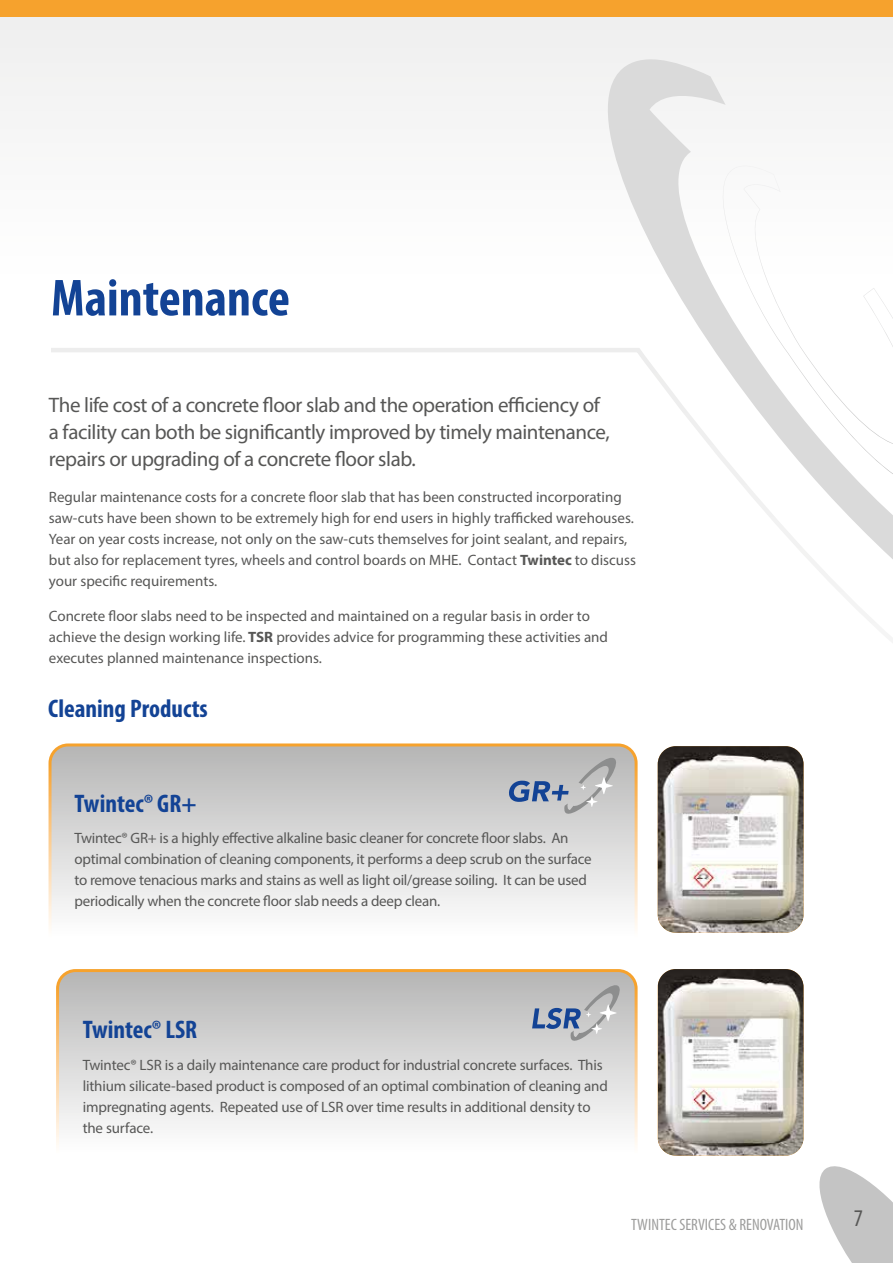
<style>
.page{position:relative;width:893px;height:1263px;background:#fff}
.page>*{position:absolute;margin:0;border:0;box-sizing:border-box;transform-origin:0 0}
.t1{font:700 condensed 52.5px "Myriad Pro";color:#134395}
.t2{font:700 condensed 25.5px "Myriad Pro";color:#134395}
.t3{font:condensed 24px "Myriad Pro";color:#575756}
.t4{font:21px/27px "Myriad Pro";letter-spacing:-.02em;color:#575756}
.t5{font:condensed 16.5px "Myriad Pro";color:#9d9d9c}
.t6{font:15px/21px "Myriad Pro";letter-spacing:-.01em;color:#575756}
.s1{font-weight:700}
</style>
<div class="page">
<svg style="left:819px;top:1166px;width:74px;height:97px"></svg>
<div style="left:0;top:0;width:893px;height:347px;background:#f8f8f8"></div>
<div style="left:0;top:0;width:893px;height:16px;background:#f6a22d"></div>
<svg style="left:51px;top:348px;width:825px;height:275px"></svg>
<svg style="left:593px;top:59px;width:300px;height:536px"></svg>
<img style="left:712px;top:165px;width:181px;height:309px">
<svg style="left:50px;top:747px;width:584px;height:163px;background:#d7d6d6"></svg>
<div style="left:49px;top:743px;width:589px;height:239px;border:3px solid #fff;border-radius:18px"></div>
<svg style="left:58px;top:970px;width:578px;height:158px;background:#d6d6d6"></svg>
<div style="left:56px;top:969px;width:582px;height:227px;border:3px solid #fff;border-radius:18px"></div>
<svg style="left:532px;top:980px;width:93px;height:64px;background:#b3b7be"></svg>
<svg style="left:509px;top:752px;width:113px;height:65px;background:#b3b7bd"></svg>
<img style="left:658px;top:746px;width:145px;height:187px">
<img style="left:658px;top:969px;width:145px;height:186px">
<h1 class="t1" style="left:51px;top:265px;width:240px">Maintenance</h1>
<h3 class="t4" style="left:49px;top:391px;width:562px">The life cost of a concrete floor slab and the operation efficiency of a facility can both be significantly improved by timely maintenance, repairs or upgrading of a concrete floor slab.</h3>
<p class="t6" style="left:49px;top:486px;width:589px">Regular maintenance costs for a concrete floor slab that has been constructed incorporating saw-cuts have been shown to be extremely high for end users in highly trafficked warehouses.<br>Year on year costs increase, not only on the saw-cuts themselves for joint sealant, and repairs, but also for replacement tyres, wheels and control boards on MHE. Contact <span class="s1">Twintec</span> to discuss your specific requirements.</p>
<p class="t6" style="left:49px;top:605px;width:561px">Concrete floor slabs need to be inspected and maintained on a regular basis in order to achieve the design working life. <span class="s1">TSR</span> provides advice for programming these activities and executes planned maintenance inspections.</p>
<h2 class="t2" style="left:48px;top:692px;width:161px">Cleaning Products</h2>
<h2 class="t2" style="left:75px;top:787px;width:124px">Twintec® GR+</h2>
<p class="t6" style="left:75px;top:828px;width:519px">Twintec® GR+ is a highly effective alkaline basic cleaner for concrete floor slabs. An optimal combination of cleaning components, it performs a deep scrub on the surface to remove tenacious marks and stains as well as light oil/grease soiling. It can be used periodically when the concrete floor slab needs a deep clean.</p>
<h2 class="t2" style="left:83px;top:1014px;width:116px">Twintec® LSR</h2>
<p class="t6" style="left:83px;top:1054px;width:527px">Twintec® LSR is a daily maintenance care product for industrial concrete surfaces. This lithium silicate-based product is composed of an optimal combination of cleaning and impregnating agents. Repeated use of LSR over time results in additional density to the surface.</p>
<p class="t5" style="left:631px;top:1215px;width:174px">TWINTEC SERVICES &amp; RENOVATION</p>
<h3 class="t3" style="left:854px;top:1204px;width:11px">7</h3>
</div>
